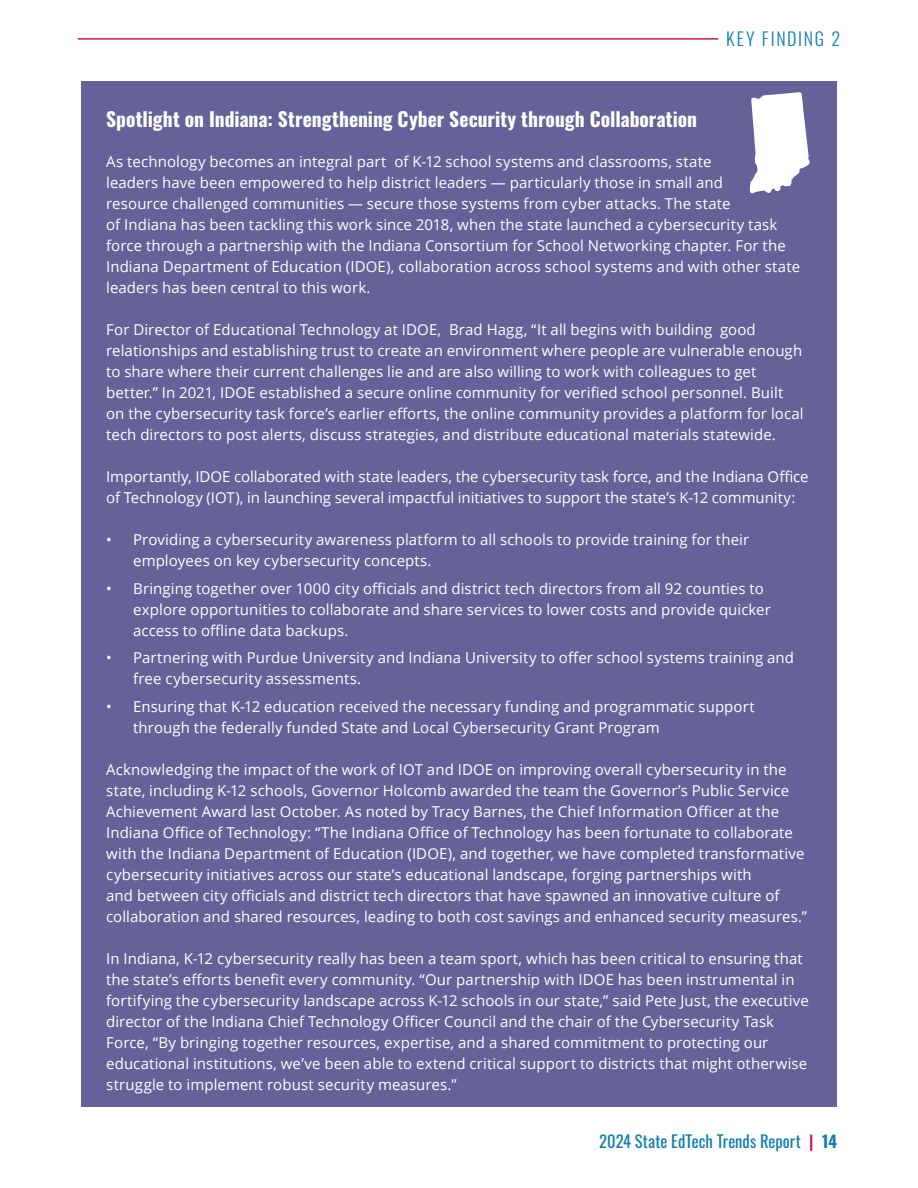
<style>
.page{position:relative;width:918px;height:1188px;background:#fff}
.page>*{position:absolute;margin:0;border:0;box-sizing:border-box;transform-origin:0 0}
.spotlight_headers{font:700 19.5px "Oswald";color:#fff}
.t1{font:300 18px "Oswald";letter-spacing:.095em;color:#117db1}
.t2{font:16.5px "Oswald";letter-spacing:.005em;color:#117db1}
.body_text{font:15px/21px "Open Sans";letter-spacing:.005em;color:#fff}
.s1{font-weight:700;color:#c31e49}
.s2{font-weight:700}
</style>
<div class="page">
<hr style="left:78px;top:38px;width:640px;height:2px;background:#c31e49">
<div style="left:81px;top:81px;width:756px;height:1026px;background:#646298"></div>
<svg style="left:750px;top:92px;width:60px;height:101px"></svg>
<p class="t1" style="left:726px;top:23px;width:116px">KEY FINDING 2</p>
<p class="spotlight_headers" style="left:106px;top:109px;width:592px">Spotlight on Indiana: Strengthening Cyber Security through Collaboration</p>
<p class="body_text" style="left:106px;top:151px;width:696px">As technology becomes an integral part of K-12 school systems and classrooms, state<br>leaders have been empowered to help district leaders — particularly those in small and<br>resource challenged communities — secure those systems from cyber attacks. The state<br>of Indiana has been tackling this work since 2018, when the state launched a cybersecurity task force through a partnership with the Indiana Consortium for School Networking chapter. For the Indiana Department of Education (IDOE), collaboration across school systems and with other state leaders has been central to this work.</p>
<p class="body_text" style="left:106px;top:319px;width:699px">For Director of Educational Technology at IDOE, Brad Hagg, “It all begins with building good relationships and establishing trust to create an environment where people are vulnerable enough to share where their current challenges lie and are also willing to work with colleagues to get better.” In 2021, IDOE established a secure online community for verified school personnel. Built on the cybersecurity task force’s earlier efforts, the online community provides a platform for local tech directors to post alerts, discuss strategies, and distribute educational materials statewide.</p>
<p class="body_text" style="left:106px;top:466px;width:704px">Importantly, IDOE collaborated with state leaders, the cybersecurity task force, and the Indiana Office of Technology (IOT), in launching several impactful initiatives to support the state’s K-12 community:</p>
<p class="body_text" style="left:133px;top:529px;width:618px;text-indent:-27px">• Providing a cybersecurity awareness platform to all schools to provide training for their employees on key cybersecurity concepts.</p>
<p class="body_text" style="left:133px;top:577px;width:639px;text-indent:-27px">• Bringing together over 1000 city officials and district tech directors from all 92 counties to explore opportunities to collaborate and share services to lower costs and provide quicker access to offline data backups.</p>
<p class="body_text" style="left:133px;top:647px;width:662px;text-indent:-27px">• Partnering with Purdue University and Indiana University to offer school systems training and free cybersecurity assessments.</p>
<p class="body_text" style="left:133px;top:696px;width:623px;text-indent:-27px">• Ensuring that K-12 education received the necessary funding and programmatic support through the federally funded State and Local Cybersecurity Grant Program</p>
<p class="body_text" style="left:106px;top:759px;width:703px">Acknowledging the impact of the work of IOT and IDOE on improving overall cybersecurity in the state, including K-12 schools, Governor Holcomb awarded the team the Governor’s Public Service Achievement Award last October. As noted by Tracy Barnes, the Chief Information Officer at the Indiana Office of Technology: “The Indiana Office of Technology has been fortunate to collaborate with the Indiana Department of Education (IDOE), and together, we have completed transformative cybersecurity initiatives across our state’s educational landscape, forging partnerships with<br>and between city officials and district tech directors that have spawned an innovative culture of collaboration and shared resources, leading to both cost savings and enhanced security measures.”</p>
<p class="body_text" style="left:106px;top:948px;width:704px">In Indiana, K-12 cybersecurity really has been a team sport, which has been critical to ensuring that the state’s efforts benefit every community. “Our partnership with IDOE has been instrumental in fortifying the cybersecurity landscape across K-12 schools in our state,” said Pete Just, the executive director of the Indiana Chief Technology Officer Council and the chair of the Cybersecurity Task Force, “By bringing together resources, expertise, and a shared commitment to protecting our educational institutions, we’ve been able to extend critical support to districts that might otherwise struggle to implement robust security measures.”</p>
<p class="t2" style="left:599px;top:1126px;width:239px">2024 State EdTech Trends Report <span class="s1">|</span> <span class="s2">14</span></p>
</div>
